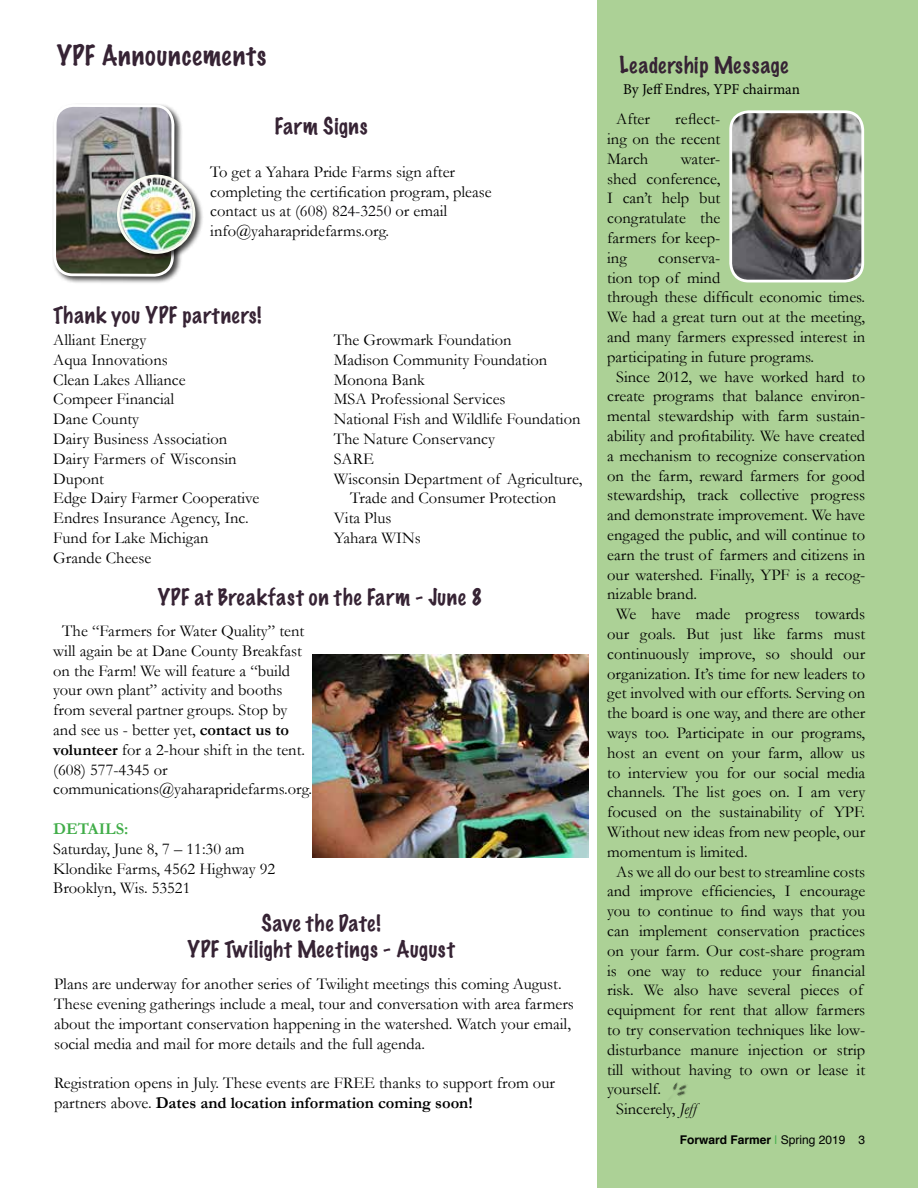
<style>
.page{position:relative;width:918px;height:1188px;background:#fff}
.page>*{position:absolute;margin:0;border:0;box-sizing:border-box;transform-origin:0 0}
.t1{font:100 25.5px "Marker Felt";letter-spacing:.04em;color:#362334}
.t2{font:100 21px/25.2px "Marker Felt";letter-spacing:.04em;color:#362334;text-align:center}
.t3{font:16.5px/19.8px "Garamond";color:#000}
.t4{font:700 16.5px "Garamond";color:#41ad49}
.t5{font:15px "Minion Pro";letter-spacing:-.005em;color:#000}
.t6{font:700 12px "Helvetica";color:#000}
.s1{color:#060509}
.s2{font-weight:700}
.s3{font-style:italic}
.s4{font-weight:400;color:#41ad49}
.s5{font-weight:400}
</style>
<div class="page">
<div style="left:597px;top:0;width:321px;height:1188px;background:#acd196"></div>
<img style="left:733px;top:114px;width:130px;height:167px">
<div style="left:729px;top:110px;width:135px;height:172px;border:3px solid #fff;border-radius:18px"></div>
<img style="left:669px;top:1082px;width:18px;height:17px">
<div style="left:51px;top:102px;width:132px;height:183px;background:#000;opacity:.75"></div>
<svg style="left:52px;top:102px;width:124px;height:183px;background:#8b8a87"></svg>
<div style="left:115px;top:173px;width:89px;height:89px;background:#000;opacity:.75"></div>
<img style="left:118px;top:176px;width:76px;height:77px">
<div style="left:117px;top:175px;width:79px;height:79px;border:2px solid #fbfcf2;border-radius:50%"></div>
<img style="left:312px;top:655px;width:276px;height:202px">
<h1 class="t1" style="left:56px;top:36px;width:211px">YPF Announcements</h1>
<p class="t2" style="left:275px;top:113px;width:94px">Farm Signs</p>
<p class="t3" style="left:210px;top:162px;width:283px">To get a Yahara Pride Farms sign after completing the certification program, please contact us at (<span class="s1">608) 824-3250</span> or email info@yaharapridefarms.org.</p>
<p class="t2" style="left:53px;top:303px;width:210px">Thank you YPF partners!</p>
<p class="t3" style="left:53px;top:330px;width:208px">Alliant Energy<br>Aqua Innovations<br>Clean Lakes Alliance<br>Compeer Financial<br>Dane County<br>Dairy Business Association<br>Dairy Farmers of Wisconsin<br>Dupont<br>Edge Dairy Farmer Cooperative<br>Endres Insurance Agency, Inc.<br>Fund for Lake Michigan<br>Grande Cheese</p>
<p class="t3" style="left:334px;top:330px;width:179px">The Growmark Foundation</p>
<p class="t3" style="left:334px;top:350px;width:215px">Madison Community Foundation</p>
<p class="t3" style="left:334px;top:369px;width:93px">Monona Bank</p>
<p class="t3" style="left:334px;top:389px;width:173px">MSA Professional Services</p>
<p class="t3" style="left:334px;top:409px;width:248px">National Fish and Wildlife Foundation</p>
<p class="t3" style="left:334px;top:429px;width:163px">The Nature Conservancy</p>
<p class="t3" style="left:334px;top:449px;width:42px">SARE</p>
<p class="t3" style="left:334px;top:468px;width:250px">Wisconsin Department of Agriculture,</p>
<p class="t3" style="left:350px;top:488px;width:208px">Trade and Consumer Protection</p>
<p class="t3" style="left:334px;top:508px;width:59px">Vita Plus</p>
<p class="t3" style="left:334px;top:528px;width:89px">Yahara WINs</p>
<p class="t2" style="left:157px;top:584px;width:327px">YPF at Breakfast on the Farm - June 8</p>
<p class="t3" style="left:53px;top:621px;width:260px;text-indent:9px">The “Farmers for Water Quality” tent will again be at Dane County Breakfast on the Farm! We will feature a “build your own plant” activity and booths from several partner groups. Stop by and see us - better yet, <span class="s2">contact us to volunteer</span> for a 2-hour shift in the tent. (608) 577-4345 or communications@yaharapridefarms.org.</p>
<p class="t4" style="left:53px;top:819px;width:77px">DETAILS:</p>
<p class="t3" style="left:53px;top:839px;width:223px">Saturday, June 8, 7 – 11:30 am<br>Klondike Farms, 4562 Highway 92<br>Brooklyn, Wis. 53521</p>
<p class="t2" style="left:187px;top:911px;width:269px">Save the Date!<br>YPF Twilight Meetings - August</p>
<p class="t3" style="left:54px;top:974px;width:521px">Plans are underway for another series of Twilight meetings this coming August.<br>These evening gatherings include a meal, tour and conversation with area farmers about the important conservation happening in the watershed. Watch your email, social media and mail for more details and the full agenda.</p>
<p class="t3" style="left:54px;top:1073px;width:502px">Registration opens in July. These events are FREE thanks to support from our partners above. <span class="s2">Dates and location information coming soon!</span></p>
<p class="t2" style="left:620px;top:52px;width:170px">Leadership Message</p>
<p class="t5" style="left:623px;top:80px;width:178px">By Jeff Endres, YPF chairman</p>
<p class="t3" style="left:616px;top:109px;width:35px">After</p>
<p class="t3" style="left:607px;top:109px;width:115px;text-align:justify;text-indent:68px">reflect&shy;ing on the recent March</p>
<p class="t3" style="left:607px;top:149px;width:115px;text-align:justify;text-indent:74px">water&shy;shed conference, I can’t help but congratulate the farmers for keep&shy;ing</p>
<p class="t3" style="left:658px;top:248px;width:64px">conserva-</p>
<p class="t3" style="left:607px;top:267px;width:115px">tion top of mind</p>
<p class="t3" style="left:607px;top:287px;width:260px">through these difficult economic times.</p>
<p class="t3" style="left:607px;top:307px;width:260px">We had a great turn out at the meeting,</p>
<p class="t3" style="left:607px;top:327px;width:259px">and many farmers expressed interest in</p>
<p class="t3" style="left:607px;top:347px;width:209px">participating in future programs.</p>
<p class="t3" style="left:616px;top:366px;width:251px">Since 2012, we have worked hard to</p>
<p class="t3" style="left:607px;top:386px;width:260px">create programs that balance environ-</p>
<p class="t3" style="left:607px;top:406px;width:260px">mental stewardship with farm sustain-</p>
<p class="t3" style="left:607px;top:426px;width:260px">ability and profitability. We have created</p>
<p class="t3" style="left:607px;top:446px;width:259px">a mechanism to recognize conservation</p>
<p class="t3" style="left:607px;top:465px;width:259px">on the farm, reward farmers for good</p>
<p class="t3" style="left:607px;top:485px;width:260px">stewardship, track collective progress</p>
<p class="t3" style="left:607px;top:505px;width:260px">and demonstrate improvement. We have</p>
<p class="t3" style="left:607px;top:525px;width:260px">engaged the public, and will continue to</p>
<p class="t3" style="left:607px;top:545px;width:259px">earn the trust of farmers and citizens in</p>
<p class="t3" style="left:607px;top:564px;width:260px">our watershed. Finally, YPF is a recog-</p>
<p class="t3" style="left:607px;top:584px;width:92px">nizable brand.</p>
<p class="t3" style="left:616px;top:604px;width:250px">We have made progress towards</p>
<p class="t3" style="left:607px;top:624px;width:260px">our goals. But just like farms must</p>
<p class="t3" style="left:607px;top:644px;width:259px">continuously improve, so should our</p>
<p class="t3" style="left:607px;top:663px;width:259px">organization. It’s time for new leaders to</p>
<p class="t3" style="left:607px;top:683px;width:260px">get involved with our efforts. Serving on</p>
<p class="t3" style="left:607px;top:703px;width:260px">the board is one way, and there are other</p>
<p class="t3" style="left:607px;top:723px;width:260px">ways too. Participate in our programs,</p>
<p class="t3" style="left:607px;top:743px;width:259px">host an event on your farm, allow us</p>
<p class="t3" style="left:607px;top:762px;width:259px">to interview you for our social media</p>
<p class="t3" style="left:607px;top:782px;width:260px">channels. The list goes on. I am very</p>
<p class="t3" style="left:607px;top:802px;width:260px">focused on the sustainability of YPF.</p>
<p class="t3" style="left:607px;top:822px;width:259px">Without new ideas from new people, our</p>
<p class="t3" style="left:607px;top:842px;width:142px">momentum is limited.</p>
<p class="t3" style="left:616px;top:861px;width:251px">As we all do our best to streamline costs</p>
<p class="t3" style="left:607px;top:881px;width:260px">and improve efficiencies, I encourage</p>
<p class="t3" style="left:607px;top:901px;width:260px">you to continue to find ways that you</p>
<p class="t3" style="left:607px;top:921px;width:260px">can implement conservation practices</p>
<p class="t3" style="left:607px;top:941px;width:259px">on your farm. Our cost-share program</p>
<p class="t3" style="left:607px;top:960px;width:259px">is one way to reduce your financial</p>
<p class="t3" style="left:607px;top:980px;width:257px">risk. We also have several pieces of</p>
<p class="t3" style="left:607px;top:1000px;width:260px">equipment for rent that allow farmers</p>
<p class="t3" style="left:607px;top:1020px;width:260px">to try conservation techniques like low-</p>
<p class="t3" style="left:607px;top:1040px;width:260px">disturbance manure injection or strip</p>
<p class="t3" style="left:607px;top:1059px;width:260px">till without having to own or lease it</p>
<p class="t3" style="left:607px;top:1079px;width:55px">yourself.</p>
<p class="t3" style="left:616px;top:1099px;width:82px">Sincerely, <span class="s3">Jeff</span></p>
<p class="t6" style="left:680px;top:1130px;width:187px">Forward Farmer <span class="s4">|</span> <span class="s5">Spring 2019 3</span></p>
</div>
